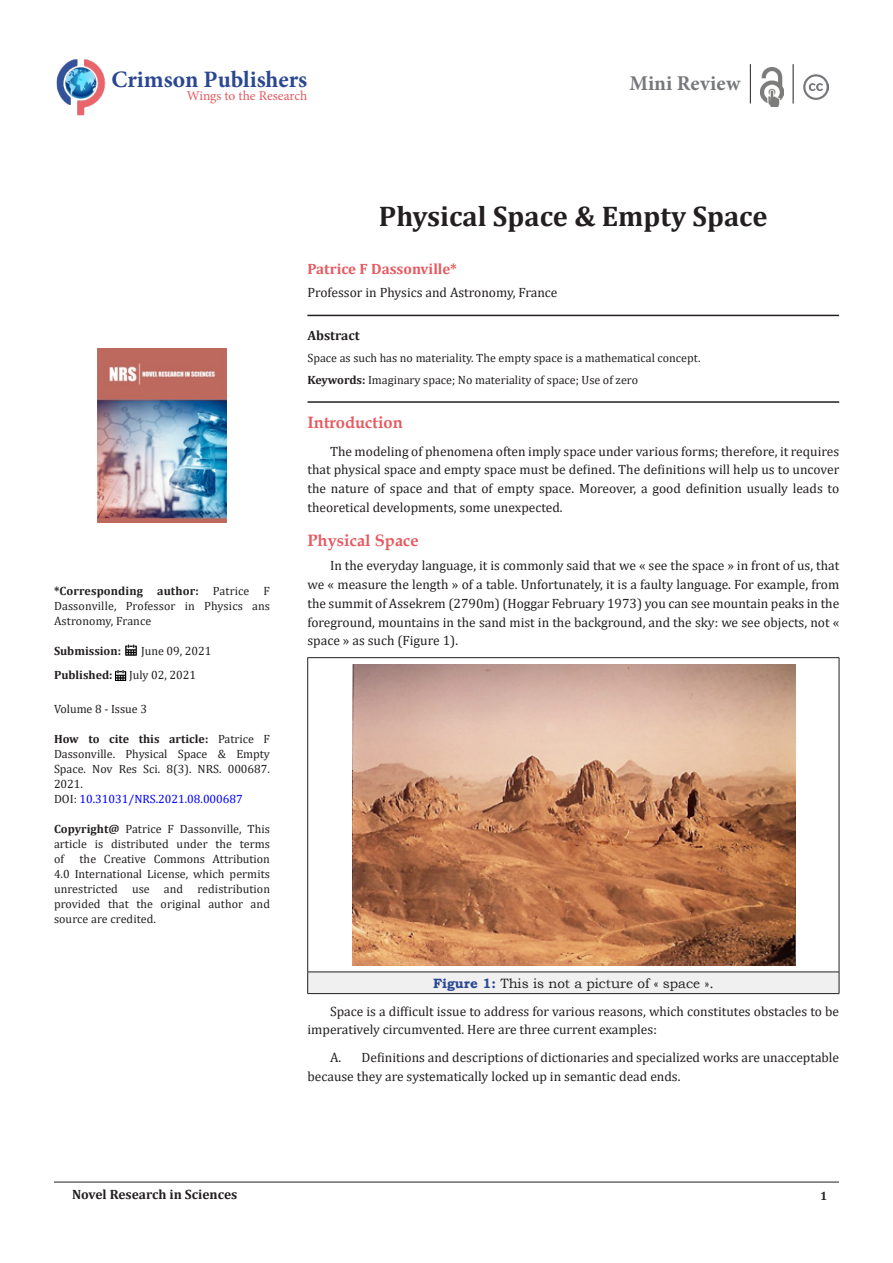
<style>
.page{position:relative;width:893px;height:1263px;background:#fff}
.page>*{position:absolute;margin:0;border:0;box-sizing:border-box;transform-origin:0 0}
.t1{font:700 28.5px "Cambria";color:#231f20}
.t2{font:700 23.55px "Minion Pro";color:#2a4791}
.t3{font:700 21px "Minion Pro";letter-spacing:.005em;color:#76787b}
.List_Paragraph{font:700 16.5px "Book Antiqua";color:#e65960}
.t4{font:700 15px "Cambria";color:#e65960}
.t5{font:13.5px/18.8px "Cambria";color:#231f20;text-align:justify}
.t6{font:13.5px "Bookman Old Style";color:#231f20}
.t7{font:700 13.5px "Cambria";color:#231f20}
.t8{font:13.5px "Minion Pro";color:#e65960}
.t9{font:12px/15px "Cambria";color:#231f20;text-align:justify}
.t10{font:12px "Cambria";color:#00f}
.t11{font:700 12px "Cambria";color:#231f20}
.s1{font-weight:700}
.s2{color:#231f20}
.s3{font-weight:700;color:#2a4791}
</style>
<div class="page">
<hr style="left:54px;top:1182px;width:785px;height:1px;background:#231f20">
<img style="left:56px;top:59px;width:50px;height:57px">
<hr style="left:750px;top:64px;width:1px;height:40px;background:#231f20">
<img style="left:760px;top:67px;width:23px;height:40px">
<hr style="left:793px;top:64px;width:1px;height:40px;background:#231f20">
<img style="left:803px;top:74px;width:26px;height:26px">
<img style="left:125px;top:644px;width:12px;height:12px">
<svg style="left:115px;top:670px;width:11px;height:11px"></svg>
<img style="left:97px;top:349px;width:130px;height:173px">
<hr style="left:307px;top:315px;width:532px;height:1px;background:#231f20">
<hr style="left:307px;top:401px;width:532px;height:2px;background:#231f20">
<div style="left:308px;top:972px;width:531px;height:21px;background:#f0f0f0"></div>
<hr style="left:307px;top:657px;width:532px;height:1px;background:#231f20">
<hr style="left:307px;top:658px;width:1px;height:314px;background:#231f20">
<hr style="left:839px;top:658px;width:1px;height:314px;background:#231f20">
<hr style="left:307px;top:972px;width:532px;height:1px;background:#231f20">
<svg style="left:307px;top:972px;width:1px;height:21px"></svg>
<svg style="left:839px;top:972px;width:1px;height:21px"></svg>
<hr style="left:307px;top:993px;width:532px;height:1px;background:#231f20">
<img style="left:353px;top:665px;width:442px;height:301px">
<p class="t2" style="left:111px;top:63px;width:197px">Crimson Publishers</p>
<p class="t8" style="left:187px;top:87px;width:122px">Wings to the Research</p>
<p class="t3" style="left:629px;top:69px;width:112px">Mini Review</p>
<p class="t9" style="left:54px;top:584px;width:218px"><span class="s1">*Corresponding author:</span> Patrice F Dassonville, Professor in Physics ans Astronomy, France</p>
<p class="t11" style="left:54px;top:643px;width:69px">Submission:</p>
<p class="t9" style="left:141px;top:644px;width:72px">June 09, 2021</p>
<p class="t11" style="left:54px;top:667px;width:60px">Published:</p>
<p class="t9" style="left:129px;top:668px;width:69px">July 02, 2021</p>
<p class="t9" style="left:54px;top:701px;width:95px">Volume 8 - Issue 3</p>
<p class="t9" style="left:54px;top:731px;width:218px"><span class="s1">How to cite this article:</span> Patrice F Dassonville. Physical Space &amp; Empty Space. Nov Res Sci. 8(3). NRS. 000687.<br>2021.</p>
<p class="t10" style="left:54px;top:791px;width:190px"><span class="s2">DOI:</span> 10.31031/NRS.2021.08.000687</p>
<p class="t9" style="left:54px;top:821px;width:218px"><span class="s1">Copyright@</span> Patrice F Dassonville, This article is distributed under the terms of</p>
<p class="t9" style="left:54px;top:851px;width:218px;text-indent:26px">the Creative Commons Attribution 4.0 International License, which permits unrestricted use and redistribution provided that the original author and source are credited.</p>
<p class="t1" style="left:379px;top:196px;width:390px">Physical Space &amp; Empty Space</p>
<p class="t4" style="left:307px;top:259px;width:151px">Patrice F Dassonville*</p>
<p class="t5" style="left:307px;top:282px;width:252px">Professor in Physics and Astronomy, France</p>
<p class="t7" style="left:307px;top:326px;width:54px">Abstract</p>
<p class="t9" style="left:307px;top:350px;width:395px">Space as such has no materiality. The empty space is a mathematical concept.</p>
<p class="t9" style="left:307px;top:372px;width:332px"><span class="s1">Keywords:</span> Imaginary space; No materiality of space; Use of zero</p>
<p class="List_Paragraph" style="left:307px;top:411px;width:97px">Introduction</p>
<p class="t5" style="left:307px;top:442px;width:533px;text-indent:22px">The modeling of phenomena often imply space under various forms; therefore, it requires that physical space and empty space must be defined. The definitions will help us to uncover the nature of space and that of empty space. Moreover, a good definition usually leads to theoretical developments, some unexpected.</p>
<p class="List_Paragraph" style="left:307px;top:529px;width:113px">Physical Space</p>
<p class="t5" style="left:307px;top:556px;width:533px;text-indent:22px">In the everyday language, it is commonly said that we « see the space » in front of us, that we « measure the length » of a table. Unfortunately, it is a faulty language. For example, from the summit of Assekrem (2790m) (Hoggar February 1973) you can see mountain peaks in the foreground, mountains in the sand mist in the background, and the sky: we see objects, not « space » as such (Figure 1).</p>
<p class="t6" style="left:433px;top:974px;width:282px"><span class="s3">Figure 1:</span> This is not a picture of « space ».</p>
<p class="t5" style="left:307px;top:1001px;width:533px;text-indent:22px">Space is a difficult issue to address for various reasons, which constitutes obstacles to be imperatively circumvented. Here are three current examples:</p>
<p class="t5" style="left:307px;top:1048px;width:533px;text-indent:22px">A. Definitions and descriptions of dictionaries and specialized works are unacceptable because they are systematically locked up in semantic dead ends.</p>
<p class="t7" style="left:72px;top:1185px;width:167px">Novel Research in Sciences</p>
<p class="t11" style="left:820px;top:1187px;width:9px">1</p>
</div>
